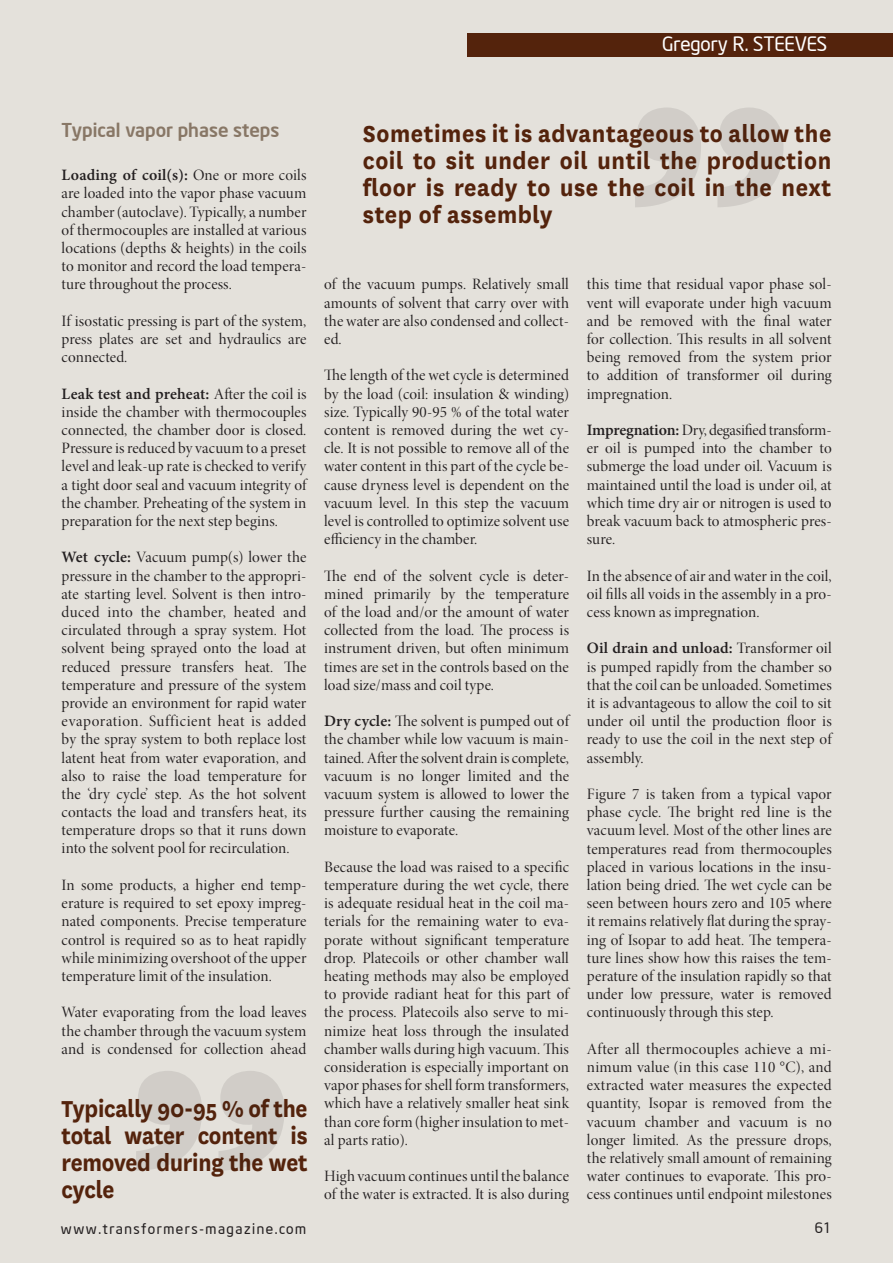
<style>
.page{position:relative;width:893px;height:1263px;background:#e4e1db}
.page>*{position:absolute;margin:0;border:0;box-sizing:border-box;transform-origin:0 0}
.t1{font:700 27px/27px "National";color:#54230c;text-align:justify;scale:.94 1}
.t2{font:700 27px/27px "National";color:#54230c;text-align:justify;scale:.91 1}
.t3{font:19.5px "Neo Sans Intel";color:#fff}
.t4{font:500 18.75px "Neo Sans Intel";color:#876}
.t5{font:15.9px/18.1px "Minion Pro Disp";letter-spacing:.01em;color:#231f20;text-align:justify}
.t6{font:600 15.9px "Minion Pro";letter-spacing:.01em;color:#231f20}
.t7{font:14.25px "Neo Sans Intel";letter-spacing:.11em;color:#231f20}
.s1{font-family:"Minion Pro Disp";font-weight:400}
.s2{font-family:"Minion Pro";font-weight:600}
</style>
<div class="page">
<svg style="left:635px;top:108px;width:148px;height:99px"></svg>
<svg style="left:136px;top:1071px;width:149px;height:100px"></svg>
<div style="left:467px;top:33px;width:426px;height:24px;background:#54230c"></div>
<p class="t3" style="left:662px;top:32px;width:167px">Gregory R. STEEVES</p>
<p class="t4" style="left:62px;top:118px;width:219px">Typical vapor phase steps</p>
<p class="t6" style="left:62px;top:164px;width:246px">Loading of coil(s): <span class="s1">One or more coils</span></p>
<p class="t5" style="left:62px;top:185px;width:246px">are loaded into the vapor phase vacuum chamber (autoclave). Typically, a number of thermocouples are installed at various locations (depths &amp; heights) in the coils to monitor and record the load tempera&shy;ture throughout the process.</p>
<p class="t5" style="left:62px;top:312px;width:246px">If isostatic pressing is part of the system, press plates are set and hydraulics are connected.</p>
<p class="t6" style="left:62px;top:383px;width:246px">Leak test and preheat: <span class="s1">After the coil is</span></p>
<p class="t5" style="left:62px;top:403px;width:246px">inside the chamber with thermocouples connected, the chamber door is closed.<br>Pressure is reduced by vacuum to a preset level and leak-up rate is checked to verify a tight door seal and vacuum integrity of the chamber. Preheating of the system in preparation for the next step begins.</p>
<p class="t5" style="left:62px;top:548px;width:246px"><span class="s2">Wet cycle:</span> Vacuum pump(s) lower the pressure in the chamber to the appropri&shy;ate starting level. Solvent is then intro&shy;duced into the chamber, heated and circulated through a spray system. Hot solvent being sprayed onto the load at reduced pressure transfers heat. The temperature and pressure of the system provide an environment for rapid water evaporation. Sufficient heat is added by the spray system to both replace lost latent heat from water evaporation, and also to raise the load temperature for the ‘dry cycle’ step. As the hot solvent contacts the load and transfers heat, its temperature drops so that it runs down into the solvent pool for recirculation.</p>
<p class="t5" style="left:62px;top:876px;width:246px">In some products, a higher end temp&shy;erature is required to set epoxy impreg&shy;nated components. Precise temperature control is required so as to heat rapidly while minimizing overshoot of the upper temperature limit of the insulation.</p>
<p class="t5" style="left:62px;top:1003px;width:246px">Water evaporating from the load leaves the chamber through the vacuum system and is condensed for collection ahead</p>
<h1 class="t1" style="left:363px;top:119px;width:500px">Sometimes it is advantageous to allow the coil to sit under oil until the production floor is ready to use the coil in the next step of assembly</h1>
<p class="t5" style="left:587px;top:276px;width:246px">this time that residual vapor phase sol&shy;vent will evaporate under high vacuum and be removed with the final water for collection. This results in all solvent being removed from the system prior to addition of transformer oil during impregnation.</p>
<p class="t5" style="left:587px;top:421px;width:246px"><span class="s2">Impregnation:</span> Dry, degasified transform&shy;er oil is pumped into the chamber to submerge the load under oil. Vacuum is maintained until the load is under oil, at which time dry air or nitrogen is used to break vacuum back to atmospheric pres&shy;sure.</p>
<p class="t5" style="left:587px;top:567px;width:246px">In the absence of air and water in the coil, oil fills all voids in the assembly in a pro&shy;cess known as impregnation.</p>
<p class="t6" style="left:587px;top:637px;width:246px">Oil drain and unload: <span class="s1">Transformer oil</span></p>
<p class="t5" style="left:587px;top:658px;width:246px">is pumped rapidly from the chamber so that the coil can be unloaded. Sometimes it is advantageous to allow the coil to sit under oil until the production floor is ready to use the coil in the next step of assembly.</p>
<p class="t5" style="left:587px;top:785px;width:246px">Figure 7 is taken from a typical vapor phase cycle. The bright red line is the vacuum level. Most of the other lines are temperatures read from thermocouples placed in various locations in the insu&shy;lation being dried. The wet cycle can be seen between hours zero and 105 where it remains relatively flat during the spray&shy;ing of Isopar to add heat. The tempera&shy;ture lines show how this raises the tem&shy;perature of the insulation rapidly so that under low pressure, water is removed continuously through this step.</p>
<p class="t5" style="left:587px;top:1040px;width:246px">After all thermocouples achieve a mi&shy;nimum value (in this case 110 °C), and extracted water measures the expected quantity, Isopar is removed from the vacuum chamber and vacuum is no longer limited. As the pressure drops, the relatively small amount of remaining water continues to evaporate. This pro&shy;cess continues until endpoint milestones</p>
<p class="t5" style="left:324px;top:276px;width:246px">of the vacuum pumps. Relatively small amounts of solvent that carry over with the water are also condensed and collect&shy;ed.</p>
<p class="t5" style="left:324px;top:367px;width:246px">The length of the wet cycle is determined by the load (coil: insulation &amp; winding) size. Typically 90-95 % of the total water content is removed during the wet cy&shy;cle. It is not possible to remove all of the water content in this part of the cycle be&shy;cause dryness level is dependent on the vacuum level. In this step the vacuum level is controlled to optimize solvent use efficiency in the chamber.</p>
<p class="t5" style="left:324px;top:567px;width:246px">The end of the solvent cycle is deter&shy;mined primarily by the temperature of the load and/or the amount of water collected from the load. The process is instrument driven, but often minimum times are set in the controls based on the load size/mass and coil type.</p>
<p class="t5" style="left:324px;top:712px;width:246px"><span class="s2">Dry cycle:</span> The solvent is pumped out of the chamber while low vacuum is main&shy;tained. After the solvent drain is complete, vacuum is no longer limited and the vacuum system is allowed to lower the pressure further causing the remaining moisture to evaporate.</p>
<p class="t5" style="left:324px;top:858px;width:246px">Because the load was raised to a specific temperature during the wet cycle, there is adequate residual heat in the coil ma&shy;terials for the remaining water to eva&shy;porate without significant temperature drop. Platecoils or other chamber wall heating methods may also be employed to provide radiant heat for this part of the process. Platecoils also serve to mi&shy;nimize heat loss through the insulated chamber walls during high vacuum. This consideration is especially important on vapor phases for shell form transformers, which have a relatively smaller heat sink than core form (higher insulation to met&shy;al parts ratio).</p>
<p class="t5" style="left:324px;top:1167px;width:246px">High vacuum continues until the balance of the water is extracted. It is also during</p>
<h1 class="t2" style="left:62px;top:1093px;width:272px">Typically 90-95 % of the total water content is removed during the wet cycle</h1>
<p class="t7" style="left:61px;top:1220px;width:247px">www.transformers-magazine.com</p>
<p class="t7" style="left:815px;top:1219px;width:18px">61</p>
</div>
